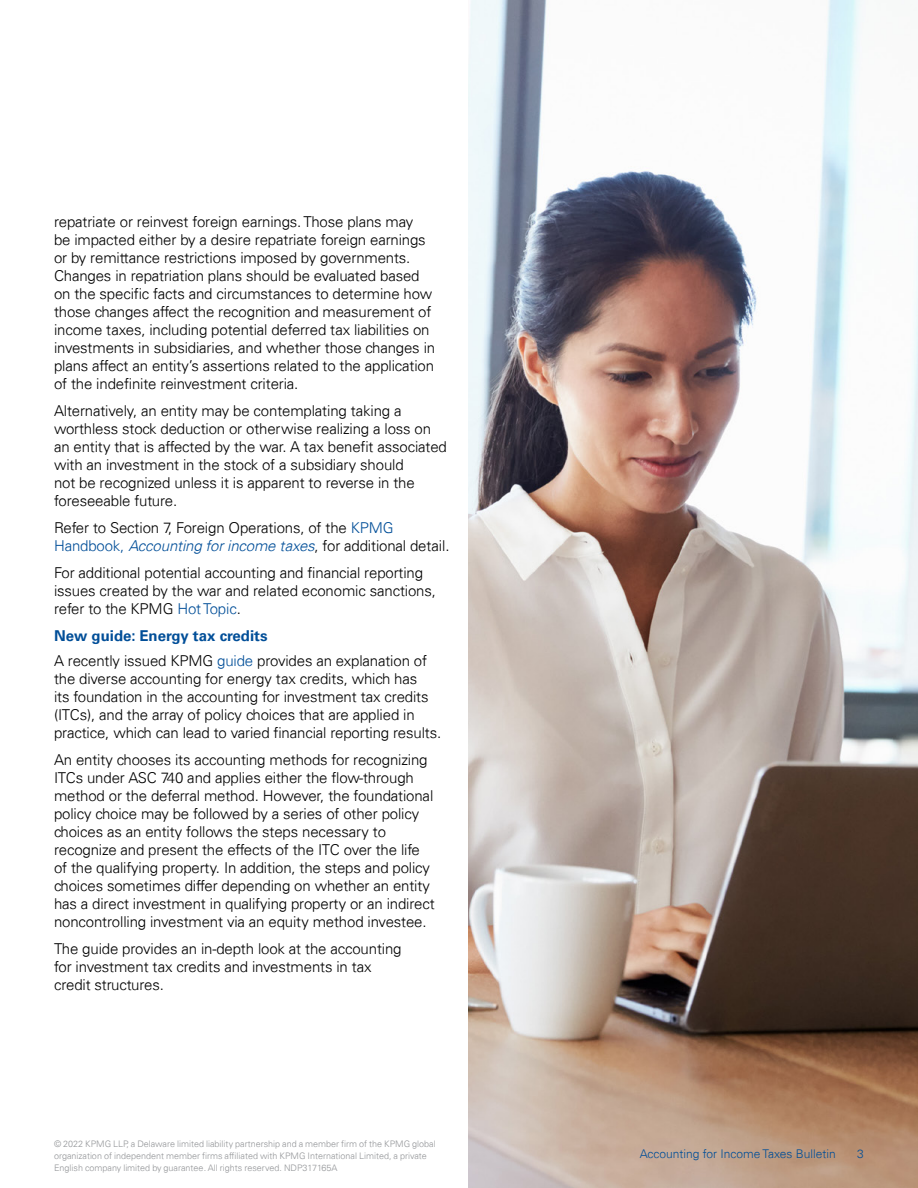
<style>
.page{position:relative;width:918px;height:1188px;background:#fff}
.page>*{position:absolute;margin:0;border:0;box-sizing:border-box;transform-origin:0 0}
.t1{font:300 15px/18px "Univers 45";letter-spacing:-.01em;color:#000}
.t2{font:700 15px "Univers 65";color:#004e98}
.t3{font:300 12px "Univers 45";color:#004e98}
.t4{font:300 9px/12px "Univers 45";color:#939598}
.s1{color:#004e98}
.s2{font-style:italic;color:#004e98}
</style>
<div class="page">
<img style="left:468px;top:0;width:450px;height:1188px">
<p class="t1" style="left:54px;top:213px;width:383px">repatriate or reinvest foreign earnings. Those plans may<br>be impacted either by a desire repatriate foreign earnings or by remittance restrictions imposed by governments.<br>Changes in repatriation plans should be evaluated based on the specific facts and circumstances to determine how those changes affect the recognition and measurement of income taxes, including potential deferred tax liabilities on investments in subsidiaries, and whether those changes in plans affect an entity’s assertions related to the application of the indefinite reinvestment criteria.</p>
<p class="t1" style="left:54px;top:402px;width:394px">Alternatively, an entity may be contemplating taking a worthless stock deduction or otherwise realizing a loss on an entity that is affected by the war. A tax benefit associated with an investment in the stock of a subsidiary should<br>not be recognized unless it is apparent to reverse in the foreseeable future.</p>
<p class="t1" style="left:54px;top:519px;width:397px">Refer to Section 7, Foreign Operations, of the <span class="s1">KPMG<br>Handbook,</span> <span class="s2">Accounting for income taxes</span>, for additional detail.</p>
<p class="t1" style="left:54px;top:564px;width:383px">For additional potential accounting and financial reporting issues created by the war and related economic sanctions, refer to the KPMG <span class="s1">Hot Topic</span>.</p>
<p class="t2" style="left:54px;top:627px;width:215px">New guide: Energy tax credits</p>
<p class="t1" style="left:54px;top:652px;width:389px">A recently issued KPMG <span class="s1">guide</span> provides an explanation of the diverse accounting for energy tax credits, which has<br>its foundation in the accounting for investment tax credits (ITCs), and the array of policy choices that are applied in practice, which can lead to varied financial reporting results.</p>
<p class="t1" style="left:54px;top:751px;width:382px">An entity chooses its accounting methods for recognizing ITCs under ASC 740 and applies either the flow-through method or the deferral method. However, the foundational policy choice may be followed by a series of other policy choices as an entity follows the steps necessary to recognize and present the effects of the ITC over the life of the qualifying property. In addition, the steps and policy choices sometimes differ depending on whether an entity has a direct investment in qualifying property or an indirect noncontrolling investment via an equity method investee.</p>
<p class="t1" style="left:54px;top:940px;width:349px">The guide provides an in-depth look at the accounting for investment tax credits and investments in tax credit structures.</p>
<p class="t4" style="left:54px;top:1138px;width:383px">© 2022 KPMG LLP, a Delaware limited liability partnership and a member firm of the KPMG global organization of independent member firms affiliated with KPMG International Limited, a private<br>English company limited by guarantee. All rights reserved. NDP317165A</p>
<p class="t3" style="left:640px;top:1147px;width:198px">Accounting for Income Taxes Bulletin</p>
<p class="t3" style="left:857px;top:1147px;width:8px">3</p>
</div>
